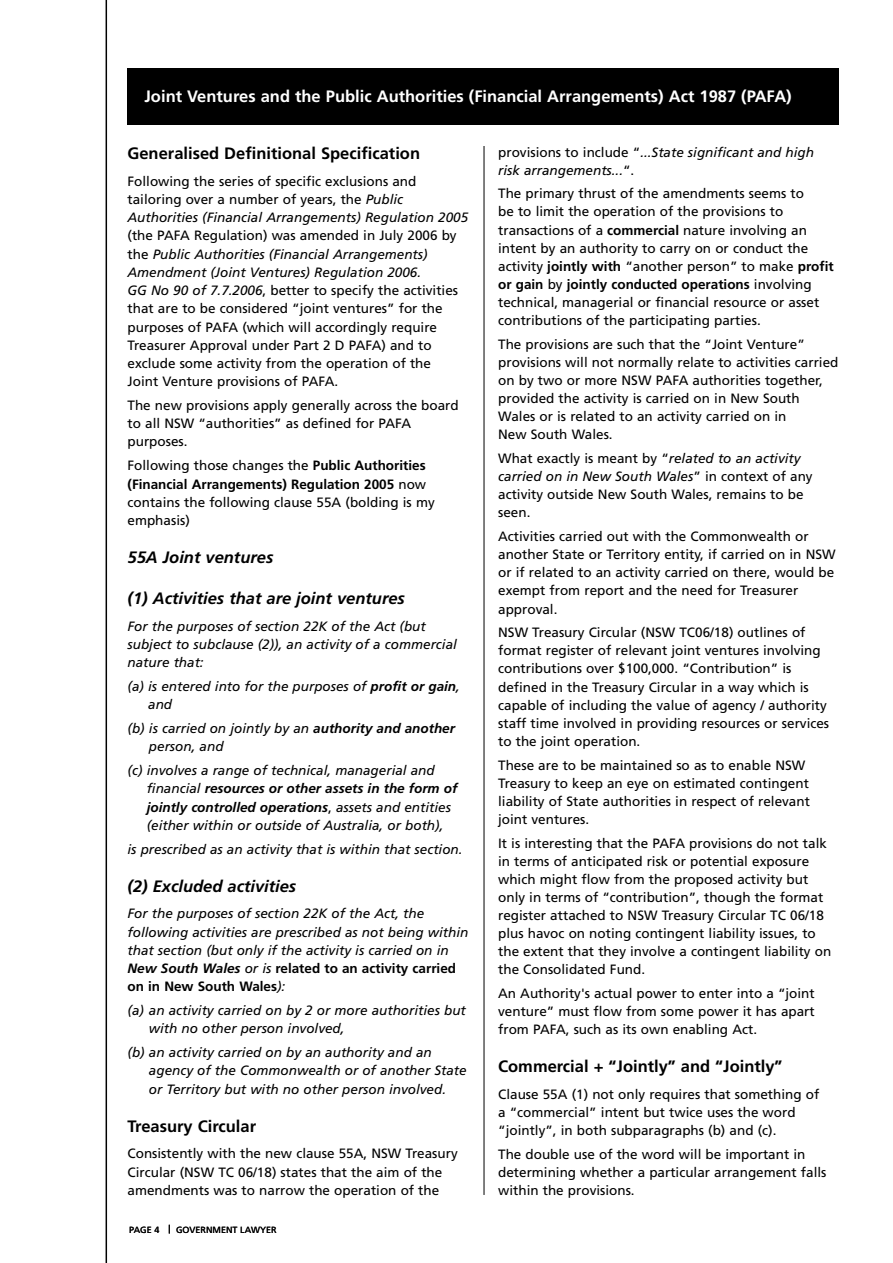
<style>
.page{position:relative;width:893px;height:1263px;background:#fff}
.page>*{position:absolute;margin:0;border:0;box-sizing:border-box;transform-origin:0 0}
.t1{font:700 16.5px "Frutiger";color:#000}
.t2{font:700 16.5px "Frutiger";color:#fff}
.t3{font:italic 700 16.5px "Frutiger";color:#000}
.t4{font:13.5px/18.1px "Frutiger";color:#000}
.t5{font:italic 13.5px/18.3px "Frutiger";color:#000}
.t6{font:9px "Frutiger";color:#000}
.s1{font-style:italic}
.s2{font-weight:700}
.s3{font-style:normal}
.s4{font-weight:700;font-style:normal}
</style>
<div class="page">
<hr style="left:106px;top:0;width:1px;height:1263px;background:#000">
<div style="left:128px;top:68px;width:711px;height:57px;background:#000"></div>
<hr style="left:484px;top:146px;width:1px;height:1049px;background:#000">
<p class="t2" style="left:145px;top:86px;width:649px">Joint Ventures and the Public Authorities (Financial Arrangements) Act 1987 (PAFA)</p>
<p class="t1" style="left:128px;top:143px;width:294px">Generalised Definitional Specification</p>
<p class="t4" style="left:128px;top:172px;width:342px">Following the series of specific exclusions and tailoring over a number of years, the <span class="s1">Public<br>Authorities (Financial Arrangements) Regulation 2005</span></p>
<p class="t4" style="left:128px;top:226px;width:332px">(the PAFA Regulation) was amended in July 2006 by the <span class="s1">Public Authorities (Financial Arrangements)<br>Amendment (Joint Ventures) Regulation 2006.<br>GG No 90 of 7.7.2006</span>, better to specify the activities that are to be considered “joint ventures” for the purposes of PAFA (which will accordingly require Treasurer Approval under Part 2 D PAFA) and to exclude some activity from the operation of the Joint Venture provisions of PAFA.</p>
<p class="t4" style="left:128px;top:396px;width:333px">The new provisions apply generally across the board to all NSW “authorities” as defined for PAFA purposes.</p>
<p class="t4" style="left:128px;top:456px;width:309px">Following those changes the <span class="s2">Public Authorities (Financial Arrangements) Regulation 2005</span> now contains the following clause 55A (bolding is my emphasis)</p>
<p class="t3" style="left:128px;top:548px;width:147px">55A Joint ventures</p>
<p class="t3" style="left:128px;top:589px;width:279px">(1) Activities that are joint ventures</p>
<p class="t5" style="left:128px;top:617px;width:331px">For the purposes of section 22K of the Act (but subject to subclause (2)), an activity of a commercial nature that:</p>
<p class="t5" style="left:148px;top:677px;width:313px;text-indent:-21px">(a) is entered into for the purposes of <span class="s2">profit or gain</span>, and</p>
<p class="t5" style="left:149px;top:719px;width:308px;text-indent:-21px">(b) is carried on jointly by an <span class="s2">authority and another </span>person, and</p>
<p class="t5" style="left:147px;top:761px;width:312px;text-indent:-19px">(c) involves a range of technical, managerial and financial <span class="s2">resources or other assets in the form of jointly controlled operations</span><span class="s3">,</span> assets and entities (either within or outside of Australia, or both),</p>
<p class="t5" style="left:128px;top:840px;width:336px">is prescribed as an activity that is within that section.</p>
<p class="t3" style="left:128px;top:876px;width:170px">(2) Excluded activities</p>
<p class="t5" style="left:128px;top:904px;width:342px">For the purposes of section 22K of the Act, the following activities are prescribed as not being within that section (but only if the activity is carried on in <span class="s2">New South Wales</span> or is <span class="s4">related to an activity carried on in New South Wales</span>):</p>
<p class="t5" style="left:149px;top:1001px;width:318px;text-indent:-21px">(a) an activity carried on by 2 or more authorities but with no other person involved,</p>
<p class="t5" style="left:149px;top:1043px;width:319px;text-indent:-21px">(b) an activity carried on by an authority and an agency of the Commonwealth or of another State or Territory but with no other person involved.</p>
<p class="t1" style="left:128px;top:1116px;width:130px">Treasury Circular</p>
<p class="t4" style="left:128px;top:1144px;width:332px">Consistently with the new clause 55A, NSW Treasury<br>Circular (NSW TC 06/18) states that the aim of the amendments was to narrow the operation of the</p>
<p class="t6" style="left:129px;top:1225px;width:7px">pag</p>
<p class="t6" style="left:147px;top:1225px;width:14px">e 4</p>
<p class="t6" style="left:176px;top:1225px;width:102px">govern ment lawyer</p>
<p class="t5" style="left:498px;top:143px;width:317px"><span class="s3">provisions to include “</span>...State significant and high risk arrangements...<span class="s3">“.</span></p>
<p class="t4" style="left:498px;top:184px;width:337px">The primary thrust of the amendments seems to<br>be to limit the operation of the provisions to transactions of a <span class="s2">commercial</span> nature involving an intent by an authority to carry on or conduct the activity <span class="s2">jointly with</span> “another person” to make <span class="s2">profit or gain</span> by <span class="s2">jointly conducted operations</span> involving technical, managerial or financial resource or asset contributions of the participating parties.</p>
<p class="t4" style="left:498px;top:335px;width:342px">The provisions are such that the “Joint Venture” provisions will not normally relate to activities carried on by two or more NSW PAFA authorities together, provided the activity is carried on in New South Wales or is related to an activity carried on in<br>New South Wales.</p>
<p class="t4" style="left:498px;top:449px;width:316px">What exactly is meant by “<span class="s1">related to an activity carried on in New South Wales</span>” in context of any activity outside New South Wales, remains to be seen.</p>
<p class="t4" style="left:498px;top:527px;width:339px">Activities carried out with the Commonwealth or another State or Territory entity, if carried on in NSW or if related to an activity carried on there, would be exempt from report and the need for Treasurer approval.</p>
<p class="t4" style="left:498px;top:623px;width:332px">NSW Treasury Circular (NSW TC06/18) outlines of format register of relevant joint ventures involving contributions over $100,000. “Contribution” is defined in the Treasury Circular in a way which is capable of including the value of agency / authority staff time involved in providing resources or services to the joint operation.</p>
<p class="t4" style="left:498px;top:756px;width:313px">These are to be maintained so as to enable NSW Treasury to keep an eye on estimated contingent liability of State authorities in respect of relevant joint ventures.</p>
<p class="t4" style="left:498px;top:834px;width:335px">It is interesting that the PAFA provisions do not talk in terms of anticipated risk or potential exposure which might flow from the proposed activity but only in terms of “contribution”, though the format register attached to NSW Treasury Circular TC 06/18 plus havoc on noting contingent liability issues, to the extent that they involve a contingent liability on the Consolidated Fund.</p>
<p class="t4" style="left:498px;top:984px;width:318px;text-align:justify">An Authority's actual power to enter into a “joint venture” must flow from some power it has apart from PAFA, such as its own enabling Act.</p>
<p class="t1" style="left:498px;top:1057px;width:286px">Commercial + “Jointly” and “Jointly”</p>
<p class="t4" style="left:498px;top:1085px;width:323px">Clause 55A (1) not only requires that something of a “commercial” intent but twice uses the word “jointly”, in both subparagraphs (b) and (c).</p>
<p class="t4" style="left:498px;top:1145px;width:330px">The double use of the word will be important in determining whether a particular arrangement falls within the provisions.</p>
</div>
